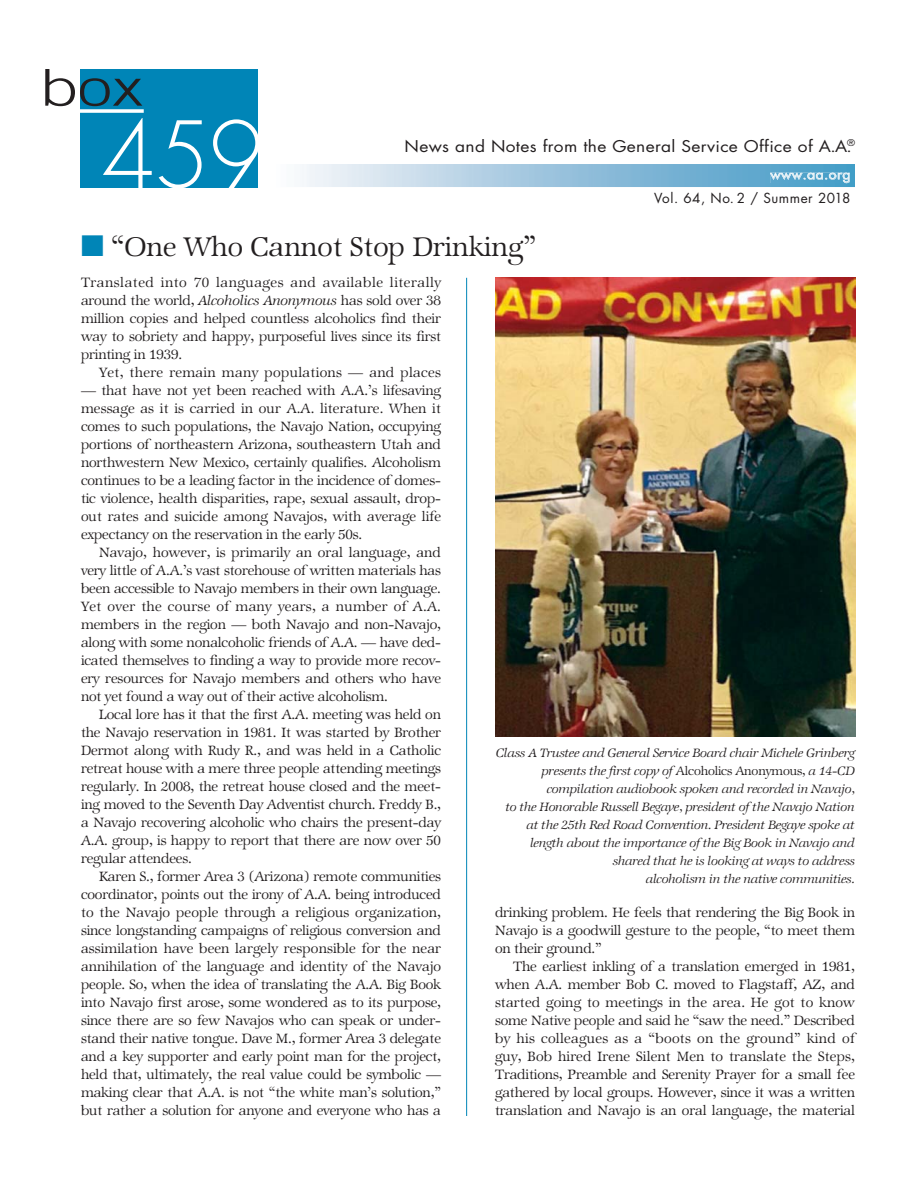
<style>
.page{position:relative;width:918px;height:1188px;background:#fff}
.page>*{position:absolute;margin:0;border:0;box-sizing:border-box;transform-origin:0 0}
.t1{font:30px "Zapf Internatl IT Cby BT Light";color:#231f20}
.t2{font:15.75px "Futura";letter-spacing:.02em;color:#231f20;scale:1.1 1}
.t3{font:15px/18px "Zapf Internatl IT Cby BT Light";letter-spacing:-.01em;color:#231f20;text-align:justify}
.t4{font:15px "Zapf Internatl IT Cby BT Light";letter-spacing:.02em;color:#231f20}
.t5{font:13.5px/18px "Zapf Internatl IT Cby BT Light Ital";letter-spacing:-.01em;color:#231f20;text-align:right}
.t6{font:13.5px "Futura";letter-spacing:.04em;color:#231f20}
.t7{font:13.5px "Futura";letter-spacing:.04em;color:#fff;scale:1.05 1}
.s1{color:#0085b7}
.s2{font-family:"Zapf Internatl IT Cby BT Light Ital"}
.s3{font-family:"Zapf Internatl IT Cby BT Light"}
</style>
<div class="page">
<hr style="left:466px;top:278px;width:1px;height:838px;background:#0085b7">
<div style="left:80px;top:69px;width:178px;height:118px;background:#0085b7"></div>
<svg style="left:103px;top:118px;width:49px;height:69px"></svg>
<svg style="left:159px;top:120px;width:43px;height:67px"></svg>
<svg style="left:213px;top:119px;width:45px;height:68px"></svg>
<svg style="left:45px;top:69px;width:97px;height:37px"></svg>
<svg style="left:80px;top:109px;width:64px;height:4px"></svg>
<img style="left:495px;top:278px;width:360px;height:459px">
<img style="left:302px;top:164px;width:553px;height:23px">
<svg style="left:770px;top:172px;width:80px;height:11px"></svg>
<p class="t2" style="left:405px;top:139px;width:411px">News and Notes from the General Service Office of A.A.<sup>®</sup></p>
<p class="t7" style="left:770px;top:167px;width:78px">www.aa.org</p>
<p class="t6" style="left:654px;top:191px;width:198px">Vol. 64, No. 2 / Summer 2018</p>
<h1 class="t1" style="left:81px;top:234px;width:457px"><span class="s1">■</span> “One Who Cannot Stop Drinking”</h1>
<p class="t3" style="left:81px;top:275px;width:362px">Translated into 70 languages and available literally around the world, <span class="s2">Alcoholics Anonymous</span> has sold over 38 million copies and helped countless alcoholics find their way to sobriety and happy, purposeful lives since its first printing in 1939.</p>
<p class="t4" style="left:99px;top:367px;width:344px">Yet, there remain many populations — and places</p>
<p class="t3" style="left:81px;top:383px;width:362px">— that have not yet been reached with A.A.’s lifesaving message as it is carried in our A.A. literature. When it comes to such populations, the Navajo Nation, occupying portions of northeastern Arizona, southeastern Utah and northwestern New Mexico, certainly qualifies. Alcoholism continues to be a leading factor in the incidence of domes&shy;tic violence, health disparities, rape, sexual assault, drop&shy;out rates and suicide among Navajos, with average life expectancy on the reservation in the early 50s.</p>
<p class="t3" style="left:81px;top:545px;width:362px;text-indent:18px">Navajo, however, is primarily an oral language, and very little of A.A.’s vast storehouse of written materials has been accessible to Navajo members in their own language.<br>Yet over the course of many years, a number of A.A. members in the region — both Navajo and non-Navajo, along with some nonalcoholic friends of A.A. — have ded&shy;icated themselves to finding a way to provide more recov&shy;ery resources for Navajo members and others who have not yet found a way out of their active alcoholism.</p>
<p class="t3" style="left:81px;top:707px;width:362px;text-indent:18px">Local lore has it that the first A.A. meeting was held on the Navajo reservation in 1981. It was started by Brother Dermot along with Rudy R., and was held in a Catholic retreat house with a mere three people attending meetings regularly. In 2008, the retreat house closed and the meet&shy;ing moved to the Seventh Day Adventist church. Freddy B., a Navajo recovering alcoholic who chairs the present-day A.A. group, is happy to report that there are now over 50 regular attendees.</p>
<p class="t3" style="left:81px;top:869px;width:362px;text-indent:18px">Karen S., former Area 3 (Arizona) remote communities coordinator, points out the irony of A.A. being introduced to the Navajo people through a religious organization, since longstanding campaigns of religious conversion and assimilation have been largely responsible for the near annihilation of the language and identity of the Navajo people. So, when the idea of translating the A.A. Big Book into Navajo first arose, some wondered as to its purpose, since there are so few Navajos who can speak or under&shy;stand their native tongue. Dave M., former Area 3 delegate and a key supporter and early point man for the project, held that, ultimately, the real value could be symbolic — making clear that A.A. is not “the white man’s solution,” but rather a solution for anyone and everyone who has a</p>
<p class="t5" style="left:496px;top:745px;width:360px">Class A Trustee and General Service Board chair Michele Grinberg presents the first copy of <span class="s3">Alcoholics Anonymous,</span> a 14-CD compilation audiobook spoken and recorded in Navajo,<br>to the Honorable Russell Begaye, president of the Navajo Nation at the 25th Red Road Convention. President Begaye spoke at length about the importance of the Big Book in Navajo and shared that he is looking at ways to address<br>alcoholism in the native communities.</p>
<p class="t3" style="left:495px;top:905px;width:361px">drinking problem. He feels that rendering the Big Book in Navajo is a goodwill gesture to the people, “to meet them on their ground.”</p>
<p class="t3" style="left:495px;top:959px;width:361px;text-indent:18px">The earliest inkling of a translation emerged in 1981, when A.A. member Bob C. moved to Flagstaff, AZ, and started going to meetings in the area. He got to know some Native people and said he “saw the need.” Described by his colleagues as a “boots on the ground” kind of guy, Bob hired Irene Silent Men to translate the Steps, Traditions, Preamble and Serenity Prayer for a small fee gathered by local groups. However, since it was a written translation and Navajo is an oral language, the material</p>
</div>
